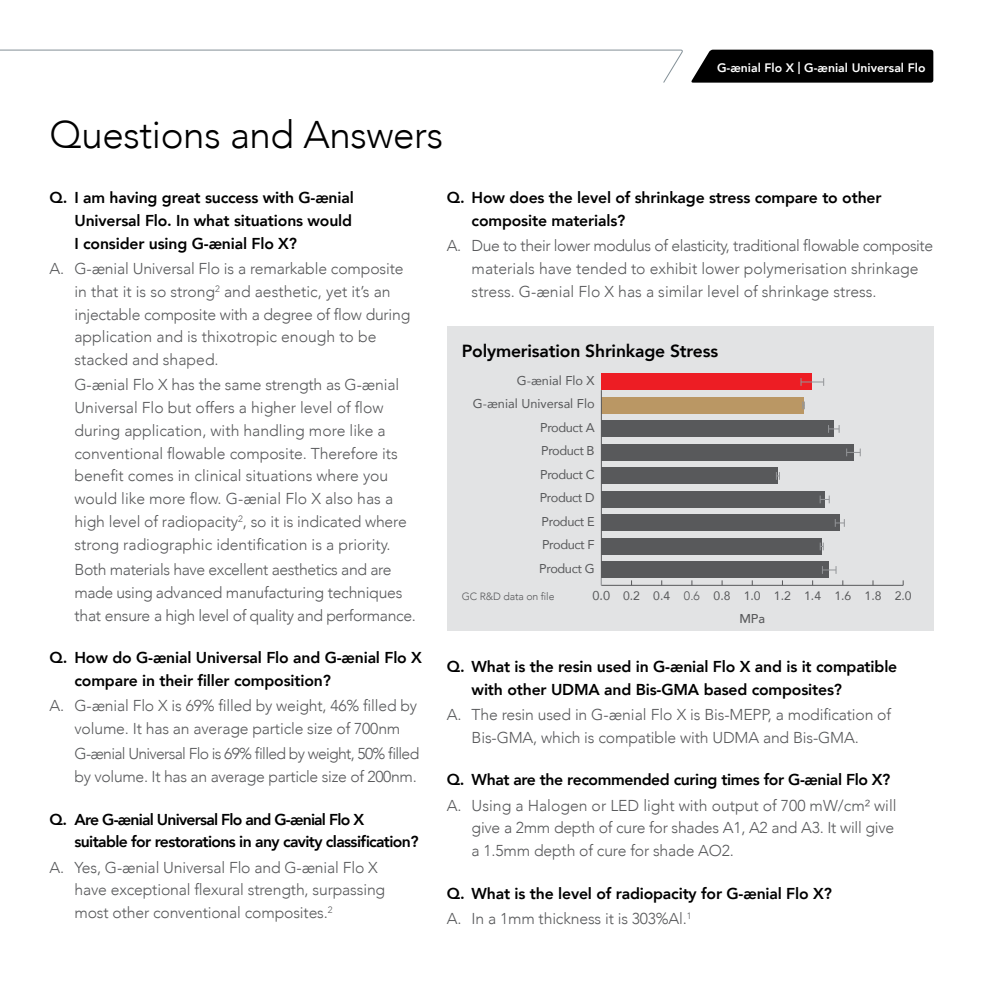
<style>
.page{position:relative;width:983px;height:993px;background:#fff}
.page>*{position:absolute;margin:0;border:0;box-sizing:border-box;transform-origin:0 0}
.t1{font:300 38.5px "Avenir";letter-spacing:-.01em;color:#000}
.t2{font:800 17.5px "Avenir";letter-spacing:-.01em;color:#000}
.t3{font:300 15.75px/22.8px "Avenir";letter-spacing:-.01em;color:#58595b}
.t4{font:800 15.75px/22.8px "Avenir";letter-spacing:-.01em;color:#000}
.t5{font:800 15.75px/22.8px "Avenir";letter-spacing:-.04em;color:#000}
.t6{font:12.78px "Avenir";letter-spacing:-.03em;color:#58595b}
.t7{font:12.78px "Avenir";color:#58595b}
.t8{font:500 12.78px "Avenir";color:#58595b}
.t9{font:12.25px "Avenir";color:#58595b}
.t10{font:800 12.25px "Avenir";color:#fff}
.t11{font:300 10.5px "Avenir";letter-spacing:-.01em;color:#58595b}
.s1{font-size:12.78px}
.s2{font-weight:300}
.s3{font-weight:300;color:#58595b}
</style>
<div class="page">
<div style="left:446px;top:326px;width:487px;height:304px;background:#e2e3e4"></div>
<hr style="left:601px;top:584px;width:301px;height:1px;background:#58595b">
<div style="left:601px;top:420px;width:232px;height:17px;background:#58595b"></div>
<div style="left:601px;top:538px;width:220px;height:16px;background:#58595b"></div>
<div style="left:601px;top:514px;width:238px;height:17px;background:#58595b"></div>
<div style="left:601px;top:491px;width:223px;height:16px;background:#58595b"></div>
<div style="left:601px;top:467px;width:176px;height:17px;background:#58595b"></div>
<div style="left:601px;top:444px;width:252px;height:16px;background:#58595b"></div>
<div style="left:601px;top:561px;width:228px;height:17px;background:#58595b"></div>
<div style="left:601px;top:397px;width:202px;height:16px;background:#ba9764"></div>
<div style="left:601px;top:374px;width:211px;height:16px;background:#ed1d24"></div>
<hr style="left:600px;top:390px;width:1px;height:195px;background:#58595b">
<svg style="left:819px;top:542px;width:4px;height:8px"></svg>
<svg style="left:776px;top:472px;width:3px;height:7px"></svg>
<svg style="left:834px;top:519px;width:10px;height:7px"></svg>
<svg style="left:819px;top:495px;width:10px;height:8px"></svg>
<svg style="left:800px;top:378px;width:24px;height:8px"></svg>
<svg style="left:802px;top:401px;width:2px;height:8px"></svg>
<svg style="left:828px;top:425px;width:11px;height:7px"></svg>
<svg style="left:822px;top:566px;width:14px;height:7px"></svg>
<svg style="left:846px;top:448px;width:14px;height:8px"></svg>
<svg style="left:691px;top:50px;width:242px;height:33px;background:#0c0c0c"></svg>
<svg style="left:0;top:49px;width:683px;height:34px"></svg>
<h1 class="t1" style="left:50px;top:112px;width:395px">Questions and Answers</h1>
<p class="t10" style="left:716px;top:59px;width:210px">G-ænial Flo X | G-ænial Universal Flo</p>
<p class="t4" style="left:74px;top:186px;width:281px;text-align:justify;text-indent:-25px">Q. I am having great success with G-ænial Universal Flo. In what situations would I consider using G-ænial Flo X?</p>
<p class="t3" style="left:74px;top:257px;width:337px;text-indent:-25px">A. G-ænial Universal Flo is a remarkable composite in that it is so strong<sup>2</sup> and aesthetic, yet it’s an injectable composite with a degree of flow during application and is thixotropic enough to be stacked and shaped.</p>
<p class="t3" style="left:74px;top:373px;width:334px">G-ænial Flo X has the same strength as G-ænial Universal Flo but offers a higher level of flow during application, with handling more like a conventional flowable composite. Therefore its benefit comes in clinical situations where you would like more flow. G-ænial Flo X also has a high level of radiopacity<sup>2</sup>, so it is indicated where strong radiographic identification is a priority.</p>
<p class="t3" style="left:74px;top:558px;width:343px">Both materials have excellent aesthetics and are made using advanced manufacturing techniques that ensure a high level of quality and performance.</p>
<p class="t4" style="left:74px;top:646px;width:349px;text-indent:-25px">Q. How do G-ænial Universal Flo and G-ænial Flo X compare in their filler composition?</p>
<p class="t3" style="left:50px;top:694px;width:369px;text-align:center">A. G-ænial Flo X is 69% filled by weight, 46% filled by volume. It has an average particle size of 700nm</p>
<p class="t3" style="left:74px;top:742px;width:346px">G-ænial Universal Flo is 69% filled by weight, 50% filled by volume. It has an average particle size of 200nm.</p>
<p class="t5" style="left:74px;top:807px;width:345px;text-indent:-25px">Q. Are G-ænial Universal Flo and G-ænial Flo X suitable for restorations in any cavity classification?</p>
<p class="t3" style="left:74px;top:855px;width:312px;text-indent:-25px">A. Yes, G-ænial Universal Flo and G-ænial Flo X have exceptional flexural strength, surpassing most other conventional composites.<sup>2</sup></p>
<p class="t4" style="left:471px;top:186px;width:411px;text-indent:-25px">Q. How does the level of shrinkage stress compare to other composite materials?</p>
<p class="t3" style="left:471px;top:234px;width:463px;text-indent:-25px">A. Due to their lower modulus of elasticity, traditional flowable composite materials have tended to exhibit lower polymerisation shrinkage stress. G-ænial Flo X has a similar level of shrinkage stress.</p>
<p class="t2" style="left:461px;top:337px;width:258px">Polymerisation Shrinkage Stress</p>
<p class="t7" style="left:516px;top:370px;width:79px">G-ænial Flo X</p>
<p class="t7" style="left:472px;top:393px;width:123px">G-ænial Universal Flo</p>
<p class="t6" style="left:540px;top:417px;width:56px">Product A</p>
<p class="t6" style="left:541px;top:440px;width:55px">Product B</p>
<p class="t6" style="left:540px;top:464px;width:56px">Product C</p>
<p class="t6" style="left:539px;top:487px;width:56px">Product D</p>
<p class="t6" style="left:541px;top:511px;width:54px">Product E</p>
<p class="t6" style="left:542px;top:534px;width:54px">Product F</p>
<p class="t6" style="left:539px;top:558px;width:57px">Product G</p>
<p class="t11" style="left:461px;top:589px;width:94px">GC R&amp;D data on file</p>
<p class="t9" style="left:592px;top:586px;width:320px"><span class="s1">0.0</span> 0.2 0.4 <span class="s2">0.6</span> 0.8 1.0 1.2 1.4 1.6 1.8 2.0</p>
<p class="t8" style="left:739px;top:607px;width:27px">MPa</p>
<p class="t4" style="left:471px;top:655px;width:427px;text-indent:-25px">Q. What is the resin used in G-ænial Flo X and is it compatible with other UDMA and Bis-GMA based composites?</p>
<p class="t3" style="left:446px;top:703px;width:445px;text-align:center">A. The resin used in G-ænial Flo X is Bis-MEPP, a modification of<br>Bis-GMA, which is compatible with UDMA and Bis-GMA.</p>
<p class="t4" style="left:446px;top:768px;width:445px">Q. What are the recommended curing times for G-ænial Flo X?</p>
<p class="t3" style="left:471px;top:793px;width:426px;text-indent:-25px">A. Using a Halogen or LED light with output of 700 mW/cm² will give a 2mm depth of cure for shades A1, A2 and A3. It will give a 1.5mm depth of cure for shade AO2.</p>
<p class="t4" style="left:446px;top:880px;width:386px;line-height:25.2px">Q. What is the level of radiopacity for G-ænial Flo X?<br><span class="s3">A. In a 1mm thickness it is 303%Al.</span><sup>1</sup></p>
</div>
